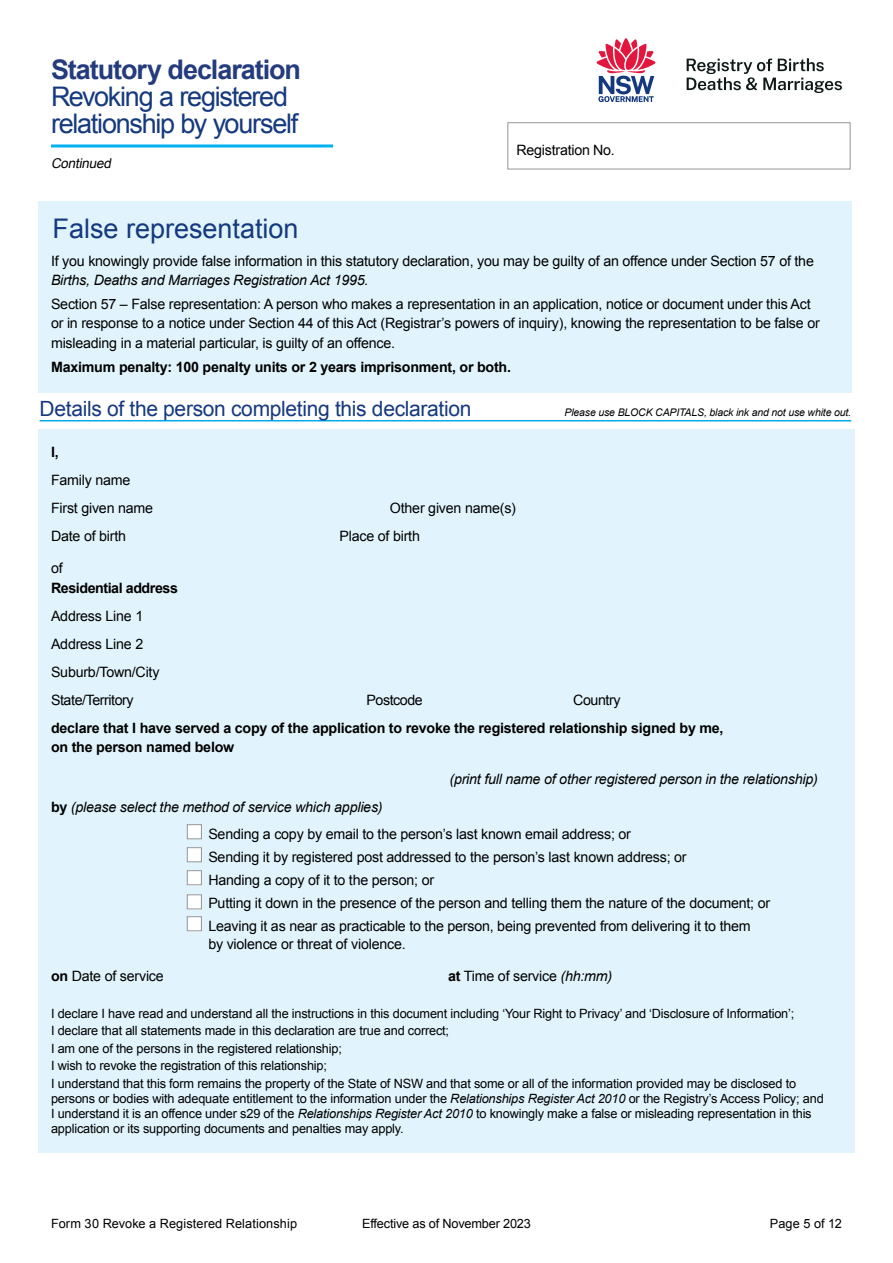
<style>
.page{position:relative;width:893px;height:1263px;background:#fff}
.page>*{position:absolute;margin:0;border:0;box-sizing:border-box;transform-origin:0 0}
.t1{font:27px/27px "Arial";letter-spacing:-.045em;color:#15397f}
.t2{font:27px "Arial";color:#15397f}
.Subhead_rule_2{font:21px "Arial";letter-spacing:-.015em;color:#15397f}
.Body{font:14.25px/19.5px "Arial";letter-spacing:-.015em;color:#000}
.Body-2{font:700 14.25px/19.5px "Arial";letter-spacing:-.015em;color:#000}
.Body-3{font:italic 14.25px "Arial";letter-spacing:-.015em;color:#000}
.Body-4{font:italic 13.5px "Arial";color:#000}
.Body-5{font:12.75px/15.3px "Arial";letter-spacing:-.015em;color:#000}
.Header___Footer_9pt{font:12.75px "Arial";color:#000}
.t3{font:italic 10.5px "Arial";letter-spacing:-.015em;color:#000}
.s1{font-weight:700;color:#243c7d}
.s2{font-style:italic}
.s3{font-weight:700;font-style:normal}
.s4{font-weight:700}
</style>
<div class="page">
<svg style="left:597px;top:38px;width:58px;height:64px"></svg>
<svg style="left:687px;top:58px;width:155px;height:35px"></svg>
<div style="left:508px;top:123px;width:342px;height:46px;border:1px solid #939598"></div>
<div style="left:38px;top:201px;width:814px;height:191px;background:#e1f4fd"></div>
<hr style="left:51px;top:144px;width:282px;height:3px;background:#00b0f0">
<hr style="left:40px;top:420px;width:811px;height:1px;background:#00aae7">
<div style="left:38px;top:429px;width:817px;height:723px;background:#e1f4fd"></div>
<img style="left:189px;top:826px;width:11px;height:11px">
<div style="left:187px;top:824px;width:15px;height:15px;border:1px solid #939598"></div>
<img style="left:189px;top:849px;width:11px;height:11px">
<div style="left:187px;top:847px;width:15px;height:15px;border:1px solid #939598"></div>
<img style="left:189px;top:872px;width:11px;height:11px">
<div style="left:187px;top:870px;width:15px;height:15px;border:1px solid #939598"></div>
<img style="left:189px;top:897px;width:11px;height:10px">
<div style="left:187px;top:895px;width:15px;height:14px;border:1px solid #939598"></div>
<img style="left:189px;top:918px;width:11px;height:11px">
<div style="left:187px;top:916px;width:15px;height:15px;border:1px solid #939598"></div>
<h1 class="t1" style="left:51px;top:56px;width:252px"><span class="s1">Statutory declaration<br></span>Revoking a registered relationship by yourself</h1>
<p class="Body-4" style="left:51px;top:155px;width:65px">Continued</p>
<p class="Body" style="left:516px;top:140px;width:100px">Registration No.</p>
<h2 class="t2" style="left:53px;top:210px;width:248px">False representation</h2>
<p class="Body" style="left:51px;top:251px;width:764px">If you knowingly provide false information in this statutory declaration, you may be guilty of an offence under Section 57 of the<br><span class="s2">Births, Deaths and Marriages Registration Act 1995.</span></p>
<p class="Body" style="left:51px;top:294px;width:770px">Section 57 – False representation: A person who makes a representation in an application, notice or document under this Act or in response to a notice under Section 44 of this Act (Registrar’s powers of inquiry), knowing the representation to be false or misleading in a material particular, is guilty of an offence.</p>
<p class="Body-2" style="left:51px;top:357px;width:462px">Maximum penalty: 100 penalty units or 2 years imprisonment, or both.</p>
<h3 class="Subhead_rule_2" style="left:40px;top:395px;width:433px">Details of the person completing this declaration</h3>
<p class="t3" style="left:565px;top:405px;width:288px">Please use BLOCK CAPITALS, black ink and not use white out.</p>
<p class="Body-2" style="left:51px;top:443px;width:9px">I,</p>
<p class="Body" style="left:51px;top:470px;width:81px">Family name</p>
<p class="Body" style="left:51px;top:498px;width:104px">First given name</p>
<p class="Body" style="left:390px;top:498px;width:128px">Other given name(s)</p>
<p class="Body" style="left:51px;top:526px;width:77px">Date of birth</p>
<p class="Body" style="left:340px;top:526px;width:82px">Place of birth</p>
<p class="Body" style="left:51px;top:559px;width:13px">of</p>
<p class="Body-2" style="left:51px;top:578px;width:128px">Residential address</p>
<p class="Body" style="left:51px;top:606px;width:94px">Address Line 1</p>
<p class="Body" style="left:51px;top:634px;width:94px">Address Line 2</p>
<p class="Body" style="left:51px;top:662px;width:110px">Suburb/Town/City</p>
<p class="Body" style="left:51px;top:690px;width:84px">State/Territory</p>
<p class="Body" style="left:366px;top:690px;width:58px">Postcode</p>
<p class="Body" style="left:573px;top:690px;width:49px">Country</p>
<p class="Body-2" style="left:51px;top:718px;width:674px">declare that I have served a copy of the application to revoke the registered relationship signed by me, on the person named below</p>
<p class="Body-3" style="left:449px;top:770px;width:370px">(print full name of other registered person in the relationship)</p>
<p class="Body-3" style="left:51px;top:798px;width:333px"><span class="s3">by</span> (please select the method of service which applies)</p>
<p class="Body" style="left:208px;top:824px;width:424px">Sending a copy by email to the person’s last known email address; or</p>
<p class="Body" style="left:208px;top:847px;width:480px">Sending it by registered post addressed to the person’s last known address; or</p>
<p class="Body" style="left:208px;top:870px;width:227px">Handing a copy of it to the person; or</p>
<p class="Body" style="left:208px;top:893px;width:563px">Putting it down in the presence of the person and telling them the nature of the document; or</p>
<p class="Body" style="left:208px;top:917px;width:544px;line-height:18px">Leaving it as near as practicable to the person, being prevented from delivering it to them by violence or threat of violence.</p>
<p class="Body" style="left:51px;top:967px;width:114px"><span class="s4">on</span> Date of service</p>
<p class="Body" style="left:448px;top:967px;width:166px"><span class="s4">at</span> Time of service <span class="s2">(hh:mm)</span></p>
<p class="Body-5" style="left:51px;top:1006px;width:745px">I declare I have read and understand all the instructions in this document including ‘Your Right to Privacy’ and ‘Disclosure of Information’;</p>
<p class="Body-5" style="left:51px;top:1023px;width:400px">I declare that all statements made in this declaration are true and correct;</p>
<p class="Body-5" style="left:51px;top:1041px;width:292px">I am one of the persons in the registered relationship;</p>
<p class="Body-5" style="left:51px;top:1058px;width:277px">I wish to revoke the registration of this relationship;</p>
<p class="Body-5" style="left:51px;top:1075px;width:774px">I understand that this form remains the property of the State of NSW and that some or all of the information provided may be disclosed to persons or bodies with adequate entitlement to the information under the <span class="s2">Relationships Register Act 2010</span> or the Registry’s Access Policy; and I understand it is an offence under s29 of the <span class="s2">Relationships Register Act 2010</span> to knowingly make a false or misleading representation in this application or its supporting documents and penalties may apply.</p>
<p class="Header___Footer_9pt" style="left:51px;top:1215px;width:248px">Form 30 Revoke a Registered Relationship</p>
<p class="Header___Footer_9pt" style="left:362px;top:1215px;width:170px">Effective as of November 2023</p>
<p class="Header___Footer_9pt" style="left:770px;top:1215px;width:74px">Page 5 of 12</p>
</div>
